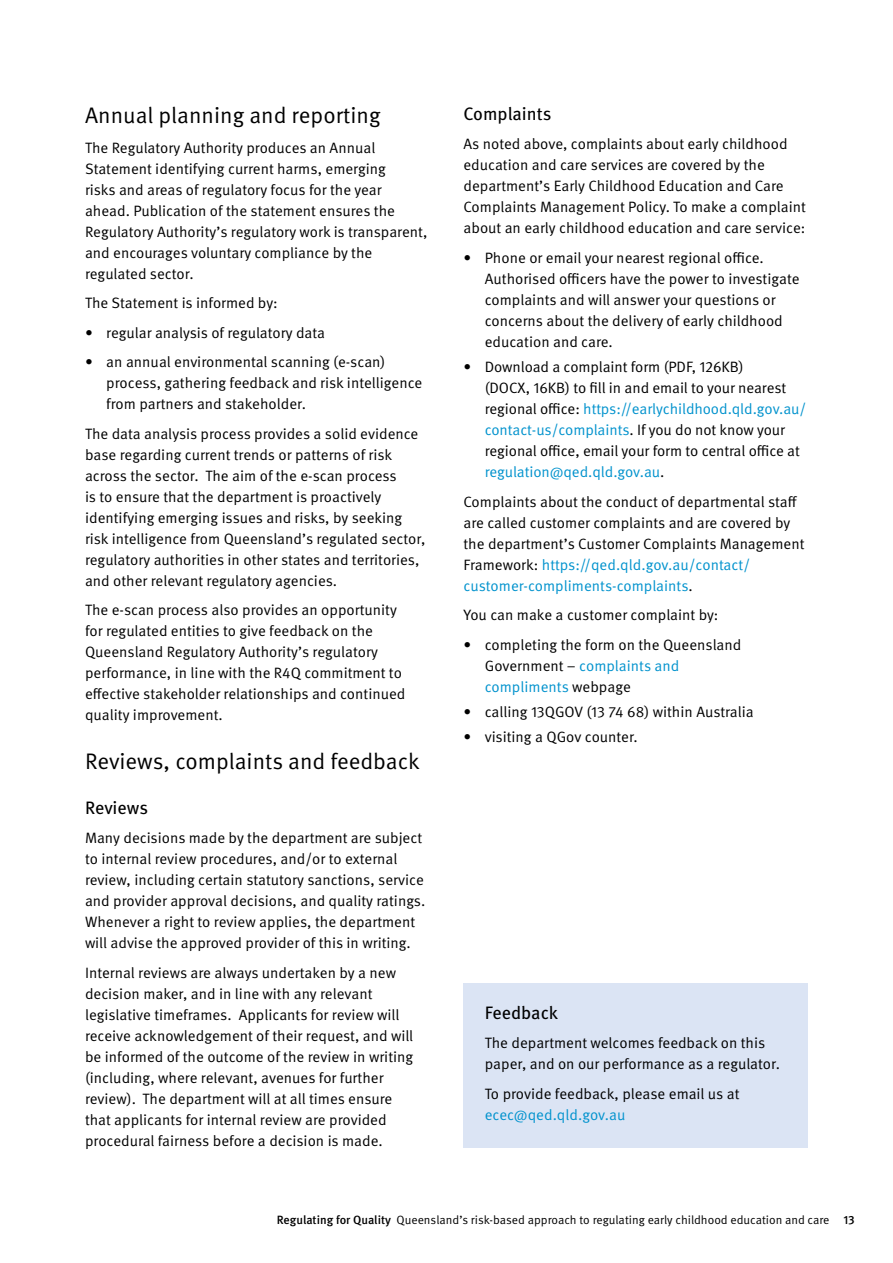
<style>
.page{position:relative;width:893px;height:1263px;background:#fff}
.page>*{position:absolute;margin:0;border:0;box-sizing:border-box;transform-origin:0 0}
.t1{font:22.5px "Meta OT Norm";color:#000}
.t2{font:18px "Meta OT";letter-spacing:-.005em;color:#000}
.t3{font:15px/21px "Meta OT Norm";color:#000}
.t4{font:15px "Meta OT Norm";color:#0192cd}
.t5{font:12px "Meta OT Norm";color:#000}
.s1{color:#0192cd}
.s2{font-family:"Meta OT";font-weight:500}
</style>
<div class="page">
<div style="left:463px;top:983px;width:345px;height:165px;background:#dbe4f4"></div>
<h1 class="t1" style="left:85px;top:102px;width:297px">Annual planning and reporting</h1>
<p class="t3" style="left:85px;top:137px;width:344px">The Regulatory Authority produces an Annual Statement identifying current harms, emerging<br>risks and areas of regulatory focus for the year ahead. Publication of the statement ensures the Regulatory Authority’s regulatory work is transparent, and encourages voluntary compliance by the regulated sector.</p>
<p class="t3" style="left:85px;top:293px;width:194px">The Statement is informed by:</p>
<p class="t3" style="left:85px;top:322px;width:242px">• regular analysis of regulatory data</p>
<p class="t3" style="left:106px;top:352px;width:318px;text-indent:-21px">• an annual environmental scanning (e-scan) process, gathering feedback and risk intelligence from partners and stakeholder.</p>
<p class="t3" style="left:85px;top:423px;width:342px">The data analysis process provides a solid evidence base regarding current trends or patterns of risk across the sector. The aim of the e-scan process<br>is to ensure that the department is proactively identifying emerging issues and risks, by seeking risk intelligence from Queensland’s regulated sector, regulatory authorities in other states and territories, and other relevant regulatory agencies.</p>
<p class="t3" style="left:85px;top:600px;width:322px">The e-scan process also provides an opportunity for regulated entities to give feedback on the Queensland Regulatory Authority’s regulatory performance, in line with the R4Q commitment to effective stakeholder relationships and continued quality improvement.</p>
<h1 class="t1" style="left:85px;top:747px;width:336px">Reviews, complaints and feedback</h1>
<p class="t2" style="left:85px;top:797px;width:65px">Reviews</p>
<p class="t3" style="left:85px;top:828px;width:342px">Many decisions made by the department are subject to internal review procedures, and/or to external review, including certain statutory sanctions, service and provider approval decisions, and quality ratings.<br>Whenever a right to review applies, the department will advise the approved provider of this in writing.</p>
<p class="t3" style="left:85px;top:962px;width:330px">Internal reviews are always undertaken by a new decision maker, and in line with any relevant legislative timeframes. Applicants for review will receive acknowledgement of their request, and will be informed of the outcome of the review in writing (including, where relevant, avenues for further review). The department will at all times ensure that applicants for internal review are provided procedural fairness before a decision is made.</p>
<p class="t2" style="left:463px;top:103px;width:89px">Complaints</p>
<p class="t3" style="left:463px;top:134px;width:344px">As noted above, complaints about early childhood education and care services are covered by the department’s Early Childhood Education and Care Complaints Management Policy. To make a complaint about an early childhood education and care service:</p>
<p class="t3" style="left:485px;top:247px;width:316px;text-indent:-21px">• Phone or email your nearest regional office.<br>Authorised officers have the power to investigate complaints and will answer your questions or concerns about the delivery of early childhood education and care.</p>
<p class="t3" style="left:485px;top:357px;width:323px;text-indent:-21px">• Download a complaint form (PDF, 126KB)<br>(DOCX, 16KB) to fill in and email to your nearest regional office: <span class="s1">https://earlychildhood.qld.gov.au/ contact-us/complaints</span>. If you do not know your regional office, email your form to central office at <span class="s1">regulation@qed.qld.gov.au</span>.</p>
<p class="t3" style="left:463px;top:491px;width:343px">Complaints about the conduct of departmental staff are called customer complaints and are covered by the department’s Customer Complaints Management Framework: <span class="s1">https://qed.qld.gov.au/contact/ customer-compliments-complaints</span>.</p>
<p class="t3" style="left:463px;top:605px;width:257px">You can make a customer complaint by:</p>
<p class="t3" style="left:485px;top:634px;width:258px;text-indent:-21px">• completing the form on the Queensland<br>Government – <span class="s1">complaints and compliments</span> webpage</p>
<p class="t3" style="left:463px;top:701px;width:292px">• calling 13QGOV (13 74 68) within Australia</p>
<p class="t3" style="left:463px;top:727px;width:176px">• visiting a QGov counter.</p>
<p class="t2" style="left:485px;top:1001px;width:75px">Feedback</p>
<p class="t3" style="left:485px;top:1033px;width:297px">The department welcomes feedback on this paper, and on our performance as a regulator.</p>
<p class="t3" style="left:485px;top:1083px;width:256px">To provide feedback, please email us at</p>
<p class="t4" style="left:485px;top:1105px;width:142px">ecec@qed.qld.gov.au</p>
<p class="t5" style="left:277px;top:1212px;width:579px"><span class="s2">Regulating for Quality</span> Queensland’s risk-based approach to regulating early childhood education and care <span class="s2">13</span></p>
</div>
